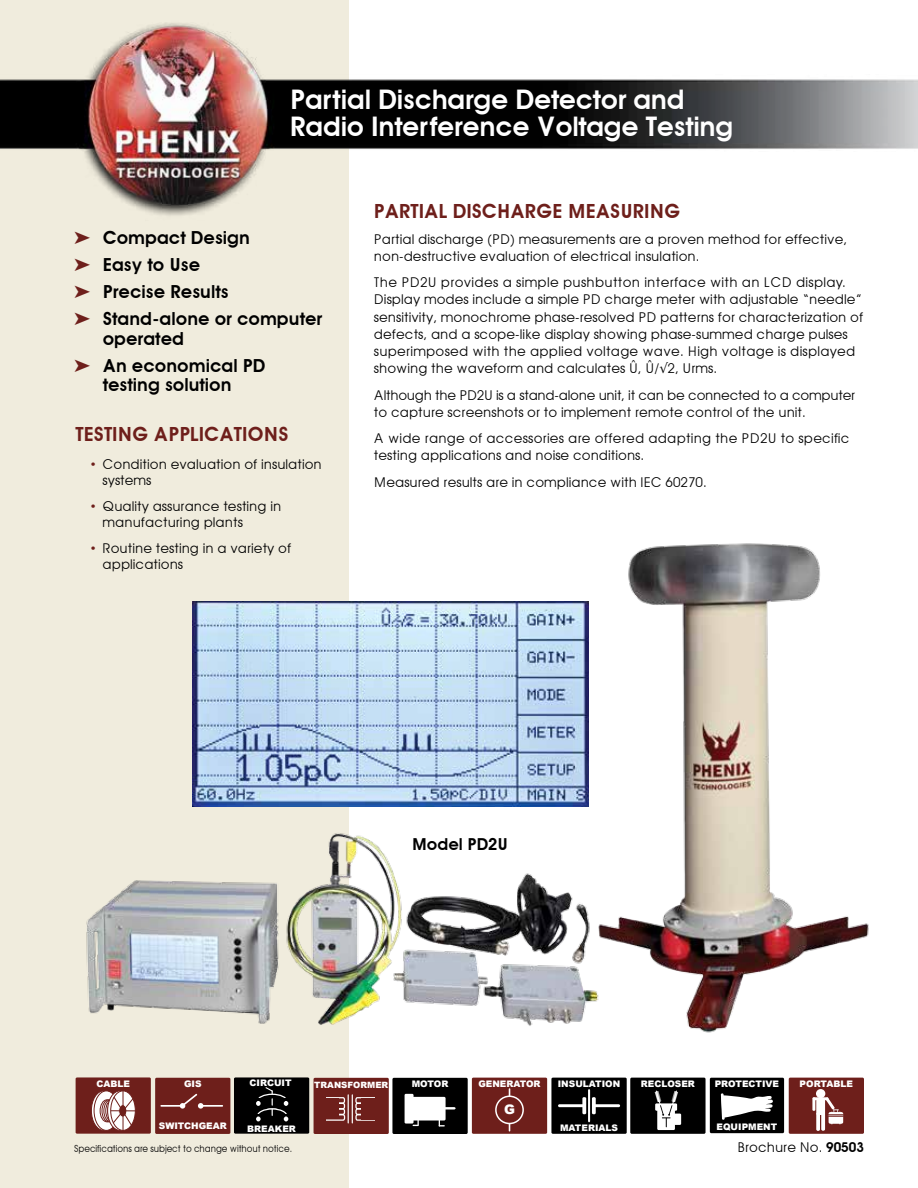
<style>
.page{position:relative;width:918px;height:1188px;background:#fff}
.page>*{position:absolute;margin:0;border:0;box-sizing:border-box;transform-origin:0 0}
.t1{font:600 27px/27px "Avant Garde";letter-spacing:-.01em;color:#fff}
.t2{font:600 19.5px "Avant Garde";color:#6e1f1b}
.t3{font:600 18px/27px "Avant Garde";color:#000}
.t4{font:600 16.5px "Avant Garde";color:#000}
.t5{font:13.5px/17.2px "Avant Garde";color:#000}
.t6{font:900 13.2px "Arial";color:#fff}
.t7{font:9.75px "Avant Garde";letter-spacing:-.01em;color:#000;scale:.9 1}
.t8{font:900 9px "Arial";color:#fff}
.t9{font:900 8.7px "Arial";color:#fff}
.s1{color:#6e1f1b}
.s2{font-weight:600}
</style>
<div class="page">
<div style="left:0;top:0;width:348px;height:1188px;background:#f0ecdd"></div>
<div style="left:76px;top:1077px;width:75px;height:57px;background:#6e1f1b"></div>
<svg style="left:91px;top:1091px;width:25px;height:39px"></svg>
<div style="left:91px;top:1091px;width:25px;height:40px;border:1px solid #6e1f1b;border-radius:50%"></div>
<svg style="left:94px;top:1091px;width:25px;height:39px"></svg>
<div style="left:94px;top:1091px;width:25px;height:40px;border:1px solid #6e1f1b;border-radius:50%"></div>
<svg style="left:100px;top:1100px;width:14px;height:22px"></svg>
<div style="left:100px;top:1100px;width:14px;height:22px;border:1px solid #6e1f1b;border-radius:50%"></div>
<svg style="left:102px;top:1100px;width:14px;height:22px"></svg>
<div style="left:102px;top:1100px;width:14px;height:22px;border:1px solid #6e1f1b;border-radius:50%"></div>
<svg style="left:104px;top:1100px;width:14px;height:22px"></svg>
<div style="left:104px;top:1100px;width:14px;height:22px;border:1px solid #6e1f1b;border-radius:50%"></div>
<div style="left:106px;top:1100px;width:14px;height:22px;border:1px solid #6e1f1b;border-radius:50%"></div>
<svg style="left:108px;top:1091px;width:24px;height:39px"></svg>
<div style="left:107px;top:1091px;width:25px;height:40px;border:1px solid #6e1f1b;border-radius:50%"></div>
<svg style="left:111px;top:1091px;width:24px;height:39px"></svg>
<div style="left:110px;top:1091px;width:26px;height:40px;border:1px solid #6e1f1b;border-radius:50%"></div>
<hr style="left:123px;top:1089px;width:1px;height:44px;background:#6e1f1b">
<svg style="left:113px;top:1093px;width:23px;height:37px"></svg>
<hr style="left:111px;top:1110px;width:34px;height:1px;background:#6e1f1b">
<div style="left:472px;top:1078px;width:75px;height:56px;background:#6e1f1b"></div>
<div style="left:495px;top:1096px;width:29px;height:28px;border:2px solid #fff;border-radius:50%"></div>
<div style="left:155px;top:1078px;width:75px;height:56px;background:#6e1f1b"></div>
<hr style="left:160px;top:1105px;width:24px;height:2px;background:#fff">
<svg style="left:180px;top:1094px;width:23px;height:15px"></svg>
<hr style="left:199px;top:1105px;width:24px;height:2px;background:#fff">
<div style="left:551px;top:1078px;width:76px;height:56px;background:#000"></div>
<hr style="left:558px;top:1104px;width:27px;height:3px;background:#fff">
<svg style="left:582px;top:1097px;width:4px;height:17px"></svg>
<hr style="left:593px;top:1104px;width:27px;height:3px;background:#fff">
<svg style="left:592px;top:1097px;width:4px;height:17px"></svg>
<hr style="left:588px;top:1089px;width:2px;height:33px;background:#fff">
<div style="left:392px;top:1078px;width:76px;height:56px;background:#000;border-radius:2px"></div>
<div style="left:405px;top:1094px;width:9px;height:30px;background:#fff"></div>
<div style="left:408px;top:1097px;width:38px;height:24px;background:#fff"></div>
<hr style="left:439px;top:1107px;width:17px;height:3px;background:#fff">
<svg style="left:413px;top:1120px;width:6px;height:6px"></svg>
<svg style="left:439px;top:1120px;width:6px;height:6px"></svg>
<div style="left:789px;top:1078px;width:75px;height:56px;background:#6e1f1b;border-radius:2px"></div>
<svg style="left:816px;top:1112px;width:4px;height:19px"></svg>
<svg style="left:821px;top:1113px;width:4px;height:18px"></svg>
<hr style="left:812px;top:1097px;width:3px;height:14px;background:#fff">
<div style="left:816px;top:1099px;width:9px;height:16px;background:#fff"></div>
<hr style="left:813px;top:1097px;width:15px;height:3px;background:#fff">
<div style="left:816px;top:1089px;width:9px;height:9px;background:#fff;border-radius:50%"></div>
<svg style="left:825px;top:1097px;width:19px;height:27px"></svg>
<div style="left:710px;top:1078px;width:74px;height:55px;background:#000"></div>
<svg style="left:721px;top:1093px;width:52px;height:27px"></svg>
<div style="left:630px;top:1078px;width:76px;height:56px;background:#000;border-radius:2px"></div>
<div style="left:657px;top:1106px;width:18px;height:24px;background:#fff"></div>
<div style="left:674px;top:1114px;width:7px;height:11px;background:#fff"></div>
<svg style="left:655px;top:1090px;width:23px;height:37px"></svg>
<div style="left:314px;top:1078px;width:75px;height:56px;background:#6e1f1b"></div>
<svg style="left:326px;top:1097px;width:20px;height:24px"></svg>
<svg style="left:355px;top:1097px;width:20px;height:24px"></svg>
<div style="left:321px;top:1099px;width:18px;height:20px;background:#6e1f1b"></div>
<div style="left:361px;top:1098px;width:18px;height:22px;background:#6e1f1b"></div>
<hr style="left:352px;top:1094px;width:1px;height:30px;background:#fff">
<hr style="left:348px;top:1094px;width:1px;height:30px;background:#fff">
<div style="left:234px;top:1077px;width:75px;height:57px;background:#000"></div>
<div style="left:257px;top:1094px;width:30px;height:15px;border:1px solid #fff;border-radius:50%"></div>
<div style="left:257px;top:1108px;width:30px;height:16px;border:1px solid #fff;border-radius:50%"></div>
<div style="left:253px;top:1098px;width:39px;height:10px;background:#000"></div>
<div style="left:251px;top:1115px;width:39px;height:9px;background:#000"></div>
<svg style="left:284px;top:1116px;width:4px;height:5px"></svg>
<svg style="left:284px;top:1101px;width:4px;height:5px"></svg>
<svg style="left:256px;top:1087px;width:17px;height:34px"></svg>
<img style="left:0;top:5px;width:918px;height:227px">
<img style="left:86px;top:513px;width:783px;height:540px">
<h1 class="t1" style="left:290px;top:85px;width:445px">Partial Discharge Detector and<br>Radio Interference Voltage Testing</h1>
<h3 class="t3" style="left:74px;top:224px;width:250px"><span class="s1">➤</span> Compact Design<br><span class="s1">➤</span> Easy to U se<br><span class="s1">➤</span> Precise Results<br><span class="s1">➤</span> Stand-alone or computer</h3>
<h3 class="t3" style="left:74px;top:325px;width:193px;text-indent:28px">operated<br><span class="s1">➤</span> An economical PD</h3>
<h3 class="t3" style="left:103px;top:371px;width:130px">testing solution</h3>
<h2 class="t2" style="left:76px;top:423px;width:92px">Testing App</h2>
<h2 class="t2" style="left:190px;top:423px;width:100px">lications</h2>
<p class="t5" style="left:103px;top:456px;width:221px;line-height:16.5px;text-indent:-14px"><span class="s1">•</span> Condition evaluation of insulation systems</p>
<p class="t5" style="left:103px;top:498px;width:180px;line-height:16.5px;text-indent:-14px"><span class="s1">•</span> Quality assurance testing in manufacturing plants</p>
<p class="t5" style="left:103px;top:540px;width:190px;line-height:16.5px;text-indent:-14px"><span class="s1">•</span> Routine testing in a variety of applications</p>
<h2 class="t2" style="left:374px;top:199px;width:308px">Partial Discharge Measuring</h2>
<p class="t5" style="left:374px;top:230px;width:475px">Partial discharge (PD) measurements are a proven method for effective, non-destructive evaluation of electrical insulation.</p>
<p class="t5" style="left:374px;top:274px;width:491px">The PD2U provides a simple pushbutton interface with an LCD display.<br>Display modes include a simple PD charge meter with adjustable “needle” sensitivity, monochrome phase-resolved PD patterns for characterization of defects, and a scope-like display showing phase-summed charge pulses superimposed with the applied voltage wave. High voltage is displayed showing the waveform and calculates Û, Û/√2, Urms.</p>
<p class="t5" style="left:374px;top:386px;width:483px">Although the PD2U is a stand-alone unit, it can be connected to a computer to capture screenshots or to implement remote control of the unit.</p>
<p class="t5" style="left:374px;top:430px;width:477px">A wide range of accessories are offered adapting the PD2U to specific testing applications and noise conditions.</p>
<p class="t5" style="left:374px;top:473px;width:334px">Measured results are in compliance with IEC 60270.</p>
<p class="t4" style="left:412px;top:834px;width:95px">Model PD2U</p>
<p class="t8" style="left:96px;top:1079px;width:35px">CABLE</p>
<p class="t8" style="left:250px;top:1077px;width:43px">CIRCUIT</p>
<p class="t8" style="left:247px;top:1124px;width:50px">BREAKER</p>
<p class="t8" style="left:412px;top:1079px;width:38px">MOTOR</p>
<p class="t8" style="left:715px;top:1079px;width:66px">PROTECTIVE</p>
<p class="t8" style="left:800px;top:1078px;width:55px">PORTABLE</p>
<p class="t8" style="left:717px;top:1121px;width:62px">EQUIPMENT</p>
<p class="t8" style="left:184px;top:1078px;width:19px">GIS</p>
<p class="t8" style="left:478px;top:1079px;width:64px">GENERATOR</p>
<p class="t8" style="left:159px;top:1121px;width:69px">SWITCHGEAR</p>
<p class="t9" style="left:314px;top:1080px;width:76px">TRANSFORMER</p>
<p class="t8" style="left:641px;top:1079px;width:56px">RECLOSER</p>
<p class="t8" style="left:558px;top:1079px;width:64px">INSULATION</p>
<p class="t8" style="left:560px;top:1123px;width:60px">MATERIALS</p>
<p class="t6" style="left:504px;top:1102px;width:12px">G</p>
<p class="t7" style="left:74px;top:1142px;width:244px">Specifications are subject to change without notice.</p>
<p class="t5" style="left:737px;top:1138px;width:128px">Brochure No. <span class="s2">90503</span></p>
</div>
